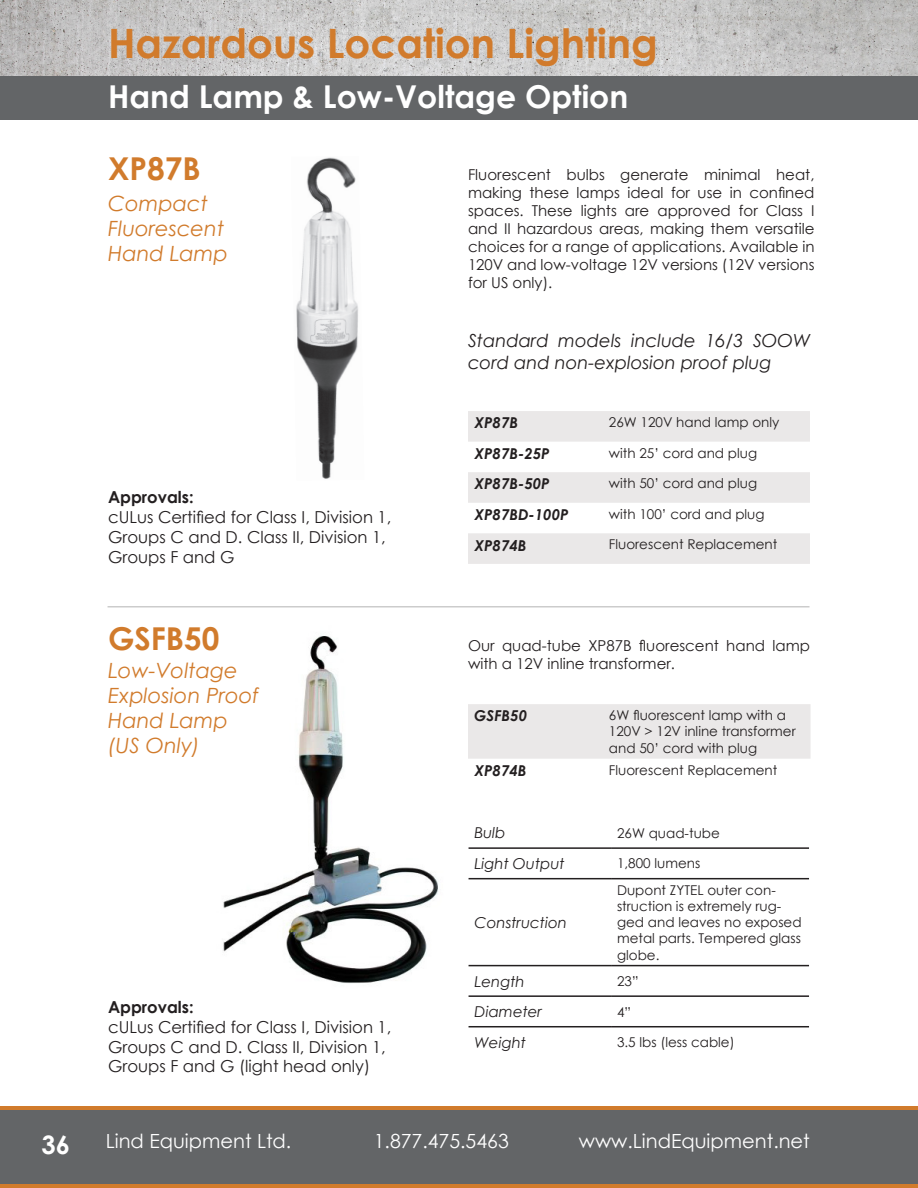
<style>
.page{position:relative;width:918px;height:1188px;background:#fff}
.page>*{position:absolute;margin:0;border:0;box-sizing:border-box;transform-origin:0 0}
.t1{font:700 40.5px "Century Gothic";color:#d17b2c}
.t2{font:700 31.5px "Century Gothic";color:#fff}
.t3{font:700 31.5px "Century Gothic";color:#d17b2c}
.t4{font:700 25.5px "Century Gothic";color:#fff}
.t5{font:italic 21px/25.2px "Century Gothic";color:#d17b2c}
.t6{font:19.5px "Century Gothic";color:#fff}
.t7{font:italic 18px/21.6px "Century Gothic";color:#231f20}
.t8{font:16.5px/19.8px "Century Gothic";color:#231f20}
.t9{font:700 16.5px "Century Gothic";color:#231f20}
.t10{font:15px/18px "Century Gothic";color:#231f20;text-align:justify}
.t11{font:italic 700 15px "Century Gothic";color:#231f20}
.t12{font:italic 15px "Century Gothic";color:#231f20}
.t13{font:13.5px/16.2px "Century Gothic";color:#231f20}
</style>
<div class="page">
<img style="left:0;top:0;width:918px;height:76px">
<div style="left:0;top:76px;width:918px;height:44px;background:#636567"></div>
<div style="left:0;top:1110px;width:918px;height:78px;background:#636567"></div>
<img style="left:223px;top:636px;width:215px;height:348px">
<hr style="left:469px;top:847px;width:142px;height:2px;background:#231f20">
<hr style="left:611px;top:847px;width:198px;height:2px;background:#231f20">
<hr style="left:469px;top:878px;width:142px;height:1px;background:#231f20">
<hr style="left:611px;top:878px;width:198px;height:1px;background:#231f20">
<hr style="left:469px;top:965px;width:142px;height:1px;background:#231f20">
<hr style="left:611px;top:965px;width:198px;height:1px;background:#231f20">
<hr style="left:469px;top:995px;width:142px;height:2px;background:#231f20">
<hr style="left:611px;top:995px;width:198px;height:2px;background:#231f20">
<hr style="left:469px;top:1026px;width:142px;height:1px;background:#231f20">
<hr style="left:611px;top:1026px;width:198px;height:1px;background:#231f20">
<div style="left:468px;top:704px;width:343px;height:55px;background:#eae8e8"></div>
<img style="left:296px;top:157px;width:62px;height:322px">
<svg style="left:468px;top:411px;width:342px;height:153px;fill:#eae8e8"></svg>
<hr style="left:108px;top:606px;width:702px;height:2px;background:#231f20">
<hr style="left:0;top:1184px;width:918px;height:4px;background:#d17b2c">
<hr style="left:0;top:1106px;width:918px;height:4px;background:#d17b2c">
<p class="t1" style="left:108px;top:12px;width:551px">Hazardous Location Lighting</p>
<p class="t2" style="left:108px;top:73px;width:522px">Hand Lamp &amp; Low-Voltage Option</p>
<p class="t3" style="left:108px;top:145px;width:94px">XP87B</p>
<p class="t5" style="left:108px;top:191px;width:101px">Compact</p>
<p class="t5" style="left:108px;top:216px;width:118px">Fluorescent</p>
<p class="t5" style="left:108px;top:241px;width:121px">Hand Lamp</p>
<p class="t9" style="left:108px;top:485px;width:87px">Approvals:</p>
<p class="t8" style="left:108px;top:507px;width:285px">cULus Certified for Class I, Division 1,<br>Groups C and D. Class II, Division 1,</p>
<p class="t8" style="left:108px;top:547px;width:128px">Groups F and G</p>
<p class="t3" style="left:108px;top:615px;width:113px">GSFB50</p>
<p class="t5" style="left:108px;top:657px;width:131px">Low-Voltage</p>
<p class="t5" style="left:108px;top:682px;width:153px">Explosion Proof<br>Hand Lamp</p>
<p class="t5" style="left:108px;top:733px;width:94px">(US Only)</p>
<p class="t9" style="left:108px;top:994px;width:87px">Approvals:</p>
<p class="t8" style="left:108px;top:1017px;width:285px">cULus Certified for Class I, Division 1,<br>Groups C and D. Class II, Division 1,</p>
<p class="t8" style="left:108px;top:1056px;width:264px">Groups F and G (light head only)</p>
<p class="t10" style="left:468px;top:165px;width:348px">Fluorescent bulbs generate minimal heat, making these lamps ideal for use in confined spaces. These lights are approved for Class I and II hazardous areas, making them versatile choices for a range of applications. Available in 120V and low-voltage 12V versions (12V versions for US only).</p>
<p class="t7" style="left:468px;top:330px;width:344px">Standard models include 16/3 SOOW cord and non-explosion proof plug</p>
<p class="t11" style="left:474px;top:412px;width:46px">XP87B</p>
<p class="t13" style="left:609px;top:414px;width:172px">26W 120V hand lamp only</p>
<p class="t11" style="left:474px;top:442px;width:77px">XP87B-25P</p>
<p class="t13" style="left:609px;top:445px;width:150px">with 25’ cord and plug</p>
<p class="t11" style="left:474px;top:473px;width:77px">XP87B-50P</p>
<p class="t13" style="left:609px;top:475px;width:150px">with 50’ cord and plug</p>
<p class="t11" style="left:474px;top:503px;width:96px">XP87BD-100P</p>
<p class="t13" style="left:609px;top:506px;width:157px">with 100’ cord and plug</p>
<p class="t11" style="left:474px;top:534px;width:54px">XP874B</p>
<p class="t13" style="left:609px;top:536px;width:170px">Fluorescent Replacement</p>
<p class="t10" style="left:468px;top:636px;width:343px">Our quad-tube XP87B fluorescent hand lamp with a 12V inline transformer.</p>
<p class="t11" style="left:474px;top:705px;width:55px">GSFB50</p>
<p class="t13" style="left:609px;top:707px;width:188px">6W fluorescent lamp with a<br>120V &gt; 12V inline transformer and 50’ cord with plug</p>
<p class="t11" style="left:474px;top:759px;width:54px">XP874B</p>
<p class="t13" style="left:609px;top:762px;width:170px">Fluorescent Replacement</p>
<p class="t12" style="left:475px;top:823px;width:32px">Bulb</p>
<p class="t13" style="left:617px;top:825px;width:104px">26W quad-tube</p>
<p class="t12" style="left:475px;top:853px;width:92px">Light Output</p>
<p class="t13" style="left:617px;top:855px;width:85px">1,800 lumens</p>
<p class="t12" style="left:475px;top:912px;width:94px">Construction</p>
<p class="t13" style="left:617px;top:882px;width:186px">Dupont ZYTEL outer con&shy;struction is extremely rug&shy;ged and leaves no exposed metal parts. Tempered glass globe.</p>
<p class="t12" style="left:475px;top:971px;width:52px">Length</p>
<p class="t13" style="left:617px;top:973px;width:23px">23”</p>
<p class="t12" style="left:475px;top:1001px;width:69px">Diameter</p>
<p class="t13" style="left:617px;top:1003px;width:16px">4”</p>
<p class="t12" style="left:475px;top:1032px;width:53px">Weight</p>
<p class="t13" style="left:617px;top:1034px;width:119px">3.5 lbs (less cable)</p>
<h3 class="t4" style="left:42px;top:1126px;width:30px">36</h3>
<h3 class="t6" style="left:106px;top:1127px;width:187px">Lind Equipment Ltd.</h3>
<h3 class="t6" style="left:374px;top:1127px;width:137px">1.877.475.5463</h3>
<h3 class="t6" style="left:579px;top:1127px;width:233px">www.LindEquipment.net</h3>
</div>
